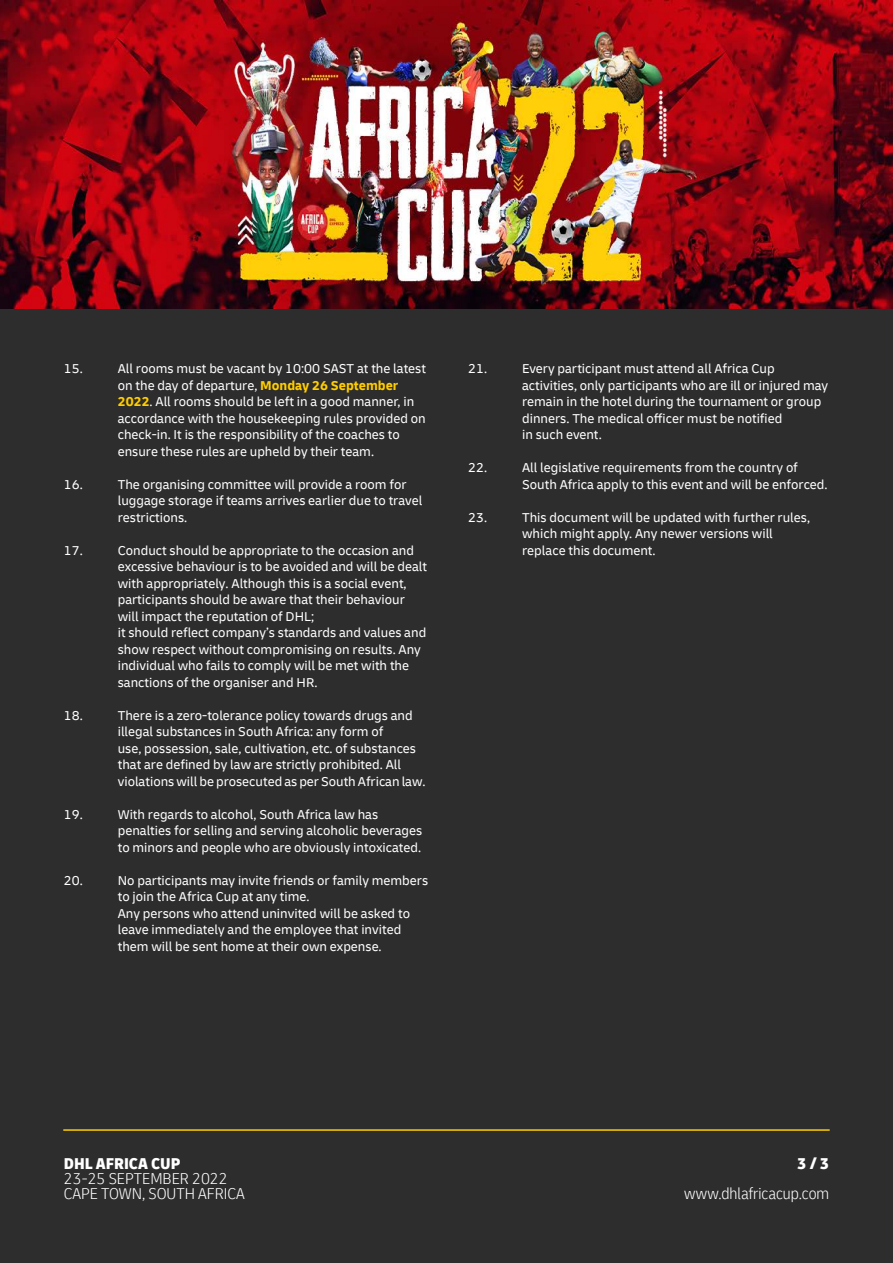
<style>
.page{position:relative;width:893px;height:1263px;background:#fff}
.page>*{position:absolute;margin:0;border:0;box-sizing:border-box;transform-origin:0 0}
.t1{font:300 condensed 16.5px/15px "Delivery";color:#fff}
.t2{font:900 condensed 16.5px "Delivery";color:#fff}
.t3{font:13.5px/16.5px "Delivery";color:#fff}
.s1{font-weight:700;color:#ffcd00}
</style>
<div class="page">
<div style="left:0;top:306px;width:893px;height:957px;background:#2d2d2d"></div>
<img style="left:0;top:1px;width:892px;height:307px">
<hr style="left:64px;top:1129px;width:765px;height:2px;background:#ffcd00">
<p class="t3" style="left:64px;top:360px;width:21px">15.</p>
<p class="t3" style="left:118px;top:360px;width:310px">All rooms must be vacant by 10:00 SAST at the latest on the day of departure, <span class="s1">Monday 26 September 2022</span>. All rooms should be left in a good manner, in accordance with the housekeeping rules provided on check-in. It is the responsibility of the coaches to ensure these rules are upheld by their team.</p>
<p class="t3" style="left:64px;top:476px;width:21px">16.</p>
<p class="t3" style="left:118px;top:476px;width:306px">The organising committee will provide a room for luggage storage if teams arrives earlier due to travel restrictions.</p>
<p class="t3" style="left:64px;top:542px;width:21px">17.</p>
<p class="t3" style="left:118px;top:542px;width:311px">Conduct should be appropriate to the occasion and excessive behaviour is to be avoided and will be dealt with appropriately. Although this is a social event, participants should be aware that their behaviour will impact the reputation of DHL;<br>it should reflect company’s standards and values and show respect without compromising on results. Any individual who fails to comply will be met with the sanctions of the organiser and HR.</p>
<p class="t3" style="left:64px;top:707px;width:21px">18.</p>
<p class="t3" style="left:118px;top:707px;width:309px">There is a zero-tolerance policy towards drugs and illegal substances in South Africa: any form of<br>use, possession, sale, cultivation, etc. of substances that are defined by law are strictly prohibited. All violations will be prosecuted as per South African law.</p>
<p class="t3" style="left:64px;top:806px;width:21px">19.</p>
<p class="t3" style="left:118px;top:806px;width:306px">With regards to alcohol, South Africa law has penalties for selling and serving alcoholic beverages to minors and people who are obviously intoxicated.</p>
<p class="t3" style="left:64px;top:872px;width:21px">20.</p>
<p class="t3" style="left:118px;top:872px;width:312px">No participants may invite friends or family members to join the Africa Cup at any time.<br>Any persons who attend uninvited will be asked to leave immediately and the employee that invited them will be sent home at their own expense.</p>
<p class="t3" style="left:468px;top:360px;width:21px">21.</p>
<p class="t3" style="left:522px;top:360px;width:308px">Every participant must attend all Africa Cup activities, only participants who are ill or injured may remain in the hotel during the tournament or group dinners. The medical officer must be notified<br>in such event.</p>
<p class="t3" style="left:468px;top:459px;width:21px">22.</p>
<p class="t3" style="left:522px;top:459px;width:307px">All legislative requirements from the country of<br>South Africa apply to this event and will be enforced.</p>
<p class="t3" style="left:468px;top:509px;width:21px">23.</p>
<p class="t3" style="left:522px;top:509px;width:289px">This document will be updated with further rules, which might apply. Any newer versions will replace this document.</p>
<p class="t2" style="left:64px;top:1154px;width:118px">DHL AFRICA CUP</p>
<p class="t1" style="left:64px;top:1172px;width:183px">23-25 SEPTEMBER 2022<br>CAPE TOWN, SOUTH AFRICA</p>
<p class="t2" style="left:797px;top:1154px;width:33px">3 / 3</p>
<p class="t1" style="left:684px;top:1187px;width:147px">www.dhlafricacup.com</p>
</div>
